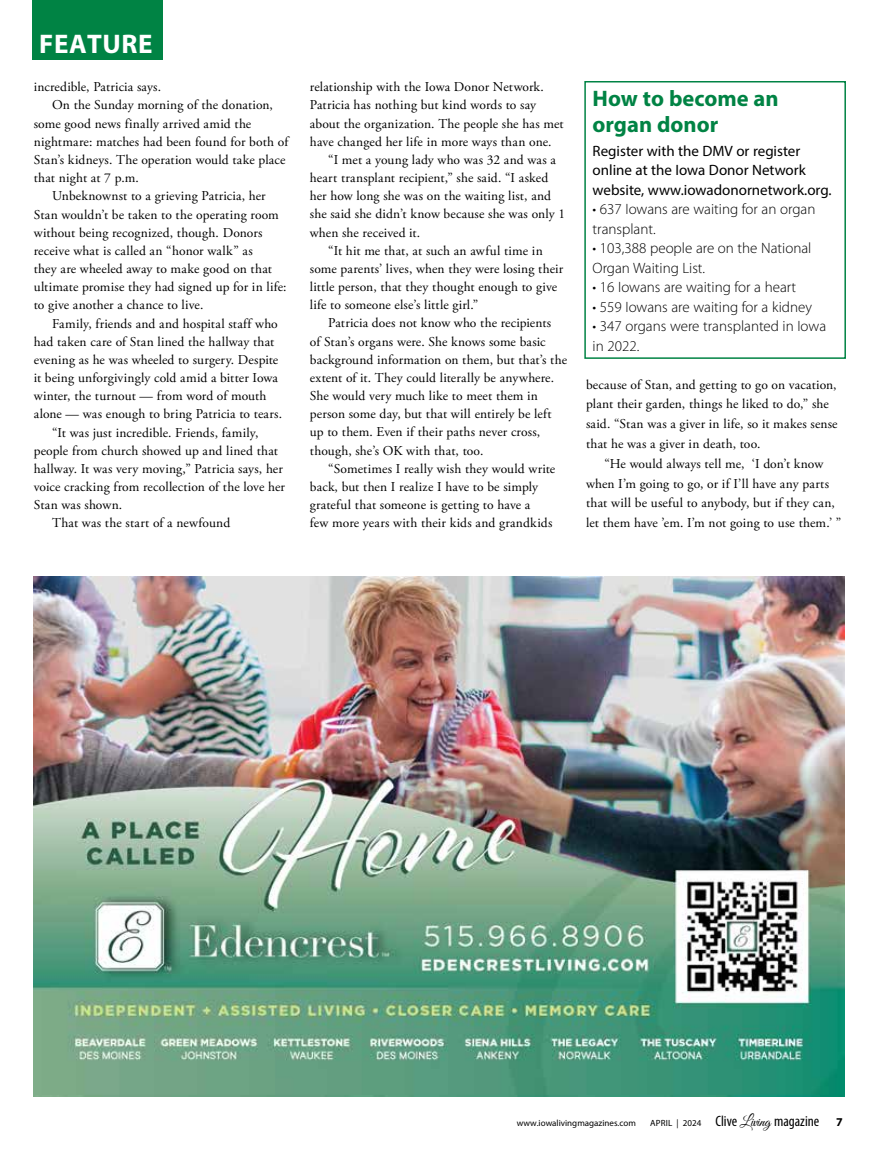
<style>
.page{position:relative;width:878px;height:1161px;background:#fff}
.page>*{position:absolute;margin:0;border:0;box-sizing:border-box;transform-origin:0 0}
.t1{font:700 27px "Myriad Pro";letter-spacing:.02em;color:#fff}
.t2{font:700 22.5px/25.5px "Myriad Pro";color:#008344}
.t3{font:300 15px/19.5px "Myriad Pro";color:#000}
.t4{font:15px/19.5px "Myriad Pro";color:#000}
.t5{font:13.5px/19.8px "Adobe Garamond Pro";letter-spacing:.01em;color:#000}
.t6{font:700 12px "Myriad Pro";color:#000}
.t7{font:9px "Myriad Pro";color:#000}
.s1{font-stretch:condensed;font-size:15px}
.s2{font-family:"Great Vibes";font-size:15px}
</style>
<div class="page">
<div style="left:32px;top:0;width:131px;height:60px;background:#008344"></div>
<div style="left:584px;top:81px;width:261px;height:278px;border:2px solid #008344"></div>
<img style="left:34px;top:576px;width:810px;height:520px">
<h1 class="t1" style="left:39px;top:26px;width:115px">FEATURE</h1>
<p class="t5" style="left:34px;top:78px;width:129px">incredible, Patricia says.</p>
<p class="t5" style="left:52px;top:96px;width:222px">On the Sunday morning of the donation,</p>
<p class="t5" style="left:34px;top:114px;width:219px">some good news finally arrived amid the</p>
<p class="t5" style="left:34px;top:132px;width:256px">nightmare: matches had been found for both of</p>
<p class="t5" style="left:34px;top:150px;width:253px">Stan’s kidneys. The operation would take place</p>
<p class="t5" style="left:34px;top:168px;width:107px">that night at 7 p.m.</p>
<p class="t5" style="left:52px;top:187px;width:215px">Unbeknownst to a grieving Patricia, her</p>
<p class="t5" style="left:34px;top:205px;width:246px">Stan wouldn’t be taken to the operating room</p>
<p class="t5" style="left:34px;top:223px;width:230px">without being recognized, though. Donors</p>
<p class="t5" style="left:34px;top:241px;width:220px">receive what is called an “honor walk” as</p>
<p class="t5" style="left:34px;top:259px;width:240px">they are wheeled away to make good on that</p>
<p class="t5" style="left:34px;top:278px;width:254px">ultimate promise they had signed up for in life:</p>
<p class="t5" style="left:34px;top:296px;width:171px">to give another a chance to live.</p>
<p class="t5" style="left:52px;top:314px;width:227px">Family, friends and and hospital staff who</p>
<p class="t5" style="left:34px;top:332px;width:242px">had taken care of Stan lined the hallway that</p>
<p class="t5" style="left:34px;top:350px;width:246px">evening as he was wheeled to surgery. Despite</p>
<p class="t5" style="left:34px;top:368px;width:246px">it being unforgivingly cold amid a bitter Iowa</p>
<p class="t5" style="left:34px;top:387px;width:234px">winter, the turnout — from word of mouth</p>
<p class="t5" style="left:34px;top:405px;width:250px">alone — was enough to bring Patricia to tears.</p>
<p class="t5" style="left:52px;top:423px;width:208px">“It was just incredible. Friends, family,</p>
<p class="t5" style="left:34px;top:441px;width:246px">people from church showed up and lined that</p>
<p class="t5" style="left:34px;top:459px;width:250px">hallway. It was very moving,” Patricia says, her</p>
<p class="t5" style="left:34px;top:477px;width:253px">voice cracking from recollection of the love her</p>
<p class="t5" style="left:34px;top:496px;width:90px">Stan was shown.</p>
<p class="t5" style="left:52px;top:514px;width:180px">That was the start of a newfound</p>
<p class="t5" style="left:310px;top:77px;width:235px">relationship with the Iowa Donor Network.</p>
<p class="t5" style="left:310px;top:96px;width:228px">Patricia has nothing but kind words to say</p>
<p class="t5" style="left:310px;top:114px;width:255px">about the organization. The people she has met</p>
<p class="t5" style="left:310px;top:132px;width:243px">have changed her life in more ways than one.</p>
<p class="t5" style="left:328px;top:150px;width:229px">“I met a young lady who was 32 and was a</p>
<p class="t5" style="left:310px;top:168px;width:240px">heart transplant recipient,” she said. “I asked</p>
<p class="t5" style="left:310px;top:187px;width:243px">her how long she was on the waiting list, and</p>
<p class="t5" style="left:310px;top:205px;width:257px">she said she didn’t know because she was only 1</p>
<p class="t5" style="left:310px;top:223px;width:112px">when she received it.</p>
<p class="t5" style="left:328px;top:241px;width:216px">“It hit me that, at such an awful time in</p>
<p class="t5" style="left:310px;top:259px;width:255px">some parents’ lives, when they were losing their</p>
<p class="t5" style="left:310px;top:277px;width:249px">little person, that they thought enough to give</p>
<p class="t5" style="left:310px;top:296px;width:170px">life to someone else’s little girl.”</p>
<p class="t5" style="left:328px;top:314px;width:224px">Patricia does not know who the recipients</p>
<p class="t5" style="left:310px;top:332px;width:237px">of Stan’s organs were. She knows some basic</p>
<p class="t5" style="left:310px;top:350px;width:259px">background information on them, but that’s the</p>
<p class="t5" style="left:310px;top:368px;width:246px">extent of it. They could literally be anywhere.</p>
<p class="t5" style="left:310px;top:386px;width:230px">She would very much like to meet them in</p>
<p class="t5" style="left:310px;top:405px;width:243px">person some day, but that will entirely be left</p>
<p class="t5" style="left:310px;top:423px;width:232px">up to them. Even if their paths never cross,</p>
<p class="t5" style="left:310px;top:441px;width:175px">though, she’s OK with that, too.</p>
<p class="t5" style="left:328px;top:459px;width:228px">“Sometimes I really wish they would write</p>
<p class="t5" style="left:310px;top:477px;width:230px">back, but then I realize I have to be simply</p>
<p class="t5" style="left:310px;top:495px;width:222px">grateful that someone is getting to have a</p>
<p class="t5" style="left:310px;top:514px;width:244px">few more years with their kids and grandkids</p>
<h2 class="t2" style="left:592px;top:85px;width:187px">How to become an organ donor</h2>
<p class="t4" style="left:592px;top:141px;width:240px">Register with the DMV or register online at the Iowa Donor Network website, www.iowadonornetwork.org.</p>
<p class="t3" style="left:592px;top:200px;width:224px">• 637 Iowans are waiting for an organ transplant.</p>
<p class="t3" style="left:592px;top:239px;width:220px">• 103,388 people are on the National<br>Organ Waiting List.</p>
<p class="t3" style="left:592px;top:278px;width:205px">• 16 Iowans are waiting for a heart</p>
<p class="t3" style="left:592px;top:297px;width:221px">• 559 Iowans are waiting for a kidney</p>
<p class="t3" style="left:592px;top:317px;width:235px">• 347 organs were transplanted in Iowa in 2022.</p>
<p class="t5" style="left:586px;top:375px;width:253px">because of Stan, and getting to go on vacation, plant their garden, things he liked to do,” she said. “Stan was a giver in life, so it makes sense that he was a giver in death, too.</p>
<p class="t5" style="left:586px;top:454px;width:257px;text-indent:18px">“He would always tell me, ‘I don’t know when I’m going to go, or if I’ll have any parts that will be useful to anybody, but if they can, let them have ’em. I’m not going to use them.’ ”</p>
<p class="t7" style="left:517px;top:1118px;width:304px">www.iowalivingmagazines.com APRIL | 2024 <span class="s1">Clive</span> <span class="s2">Living</span> <span class="s1">magazine</span></p>
<p class="t6" style="left:836px;top:1115px;width:8px">7</p>
</div>
